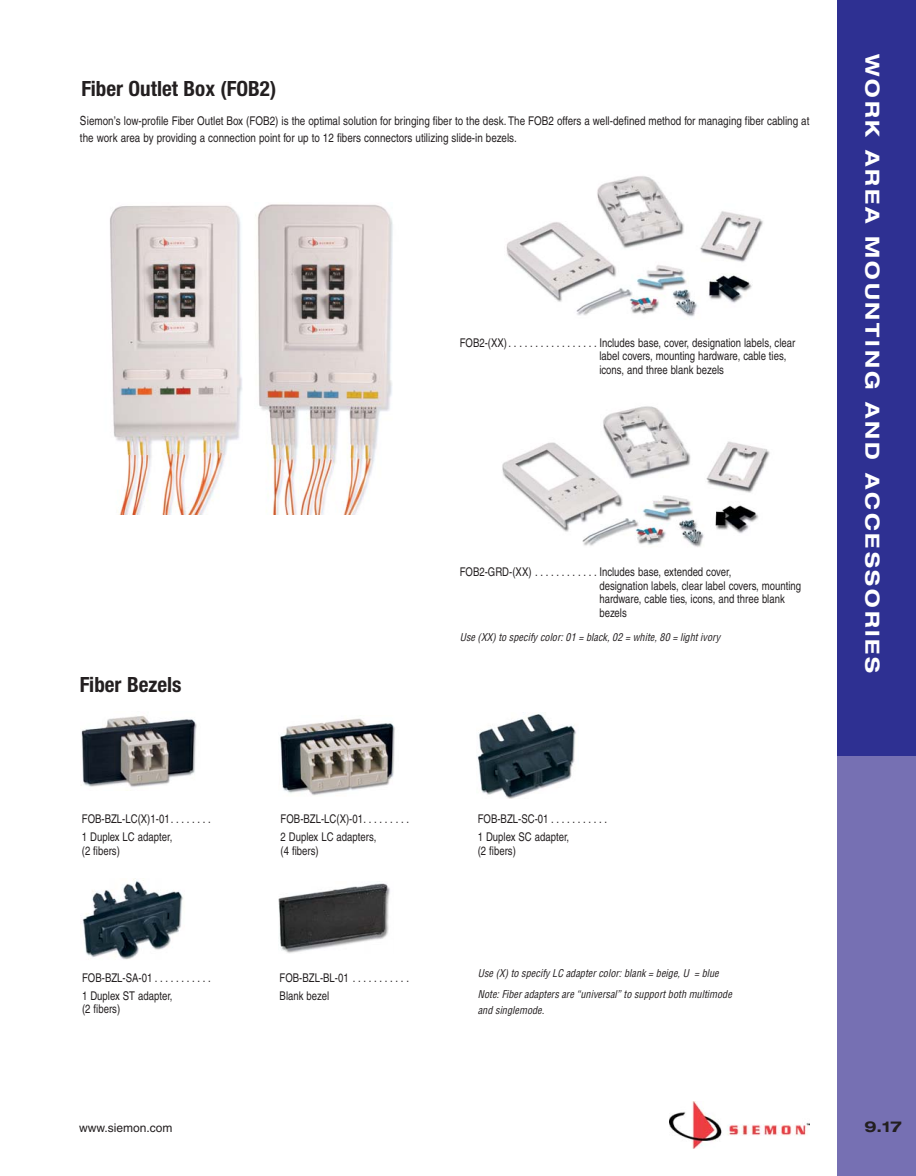
<style>
.page{position:relative;width:916px;height:1176px;background:#fff}
.page>*{position:absolute;margin:0;border:0;box-sizing:border-box;transform-origin:0 0}
.t1{font:700 condensed 21px "Helvetica Neue";color:#231f20}
.t2{font:700 expanded 19.5px "Helvetica Neue";letter-spacing:.15em;color:#fff}
.t3{font:700 expanded 15px "Helvetica Neue";color:#231f20}
.t4{font:12px/13.5px "Helvetica";color:#231f20;scale:.8 1}
.t5{font:12px/16.5px "Helvetica";color:#231f20;scale:.82 1}
.t6{font:12px "Helvetica";color:#231f20}
.t7{font:italic condensed 10.5px/21.3px "Helvetica";color:#231f20}
.s1{font-size:12.6px}
</style>
<div class="page">
<img style="left:110px;top:204px;width:283px;height:310px">
<img style="left:506px;top:176px;width:257px;height:141px">
<img style="left:502px;top:406px;width:268px;height:141px">
<img style="left:477px;top:712px;width:99px;height:87px">
<img style="left:81px;top:716px;width:116px;height:75px">
<img style="left:82px;top:878px;width:101px;height:82px">
<img style="left:280px;top:718px;width:115px;height:78px">
<img style="left:278px;top:883px;width:112px;height:70px">
<img style="left:669px;top:1101px;width:140px;height:47px">
<div style="left:837px;top:373px;width:78px;height:803px;background:#7670b3"></div>
<div style="left:837px;top:0;width:78px;height:756px;background:#2e3092"></div>
<h1 class="t1" style="left:81px;top:81px;width:196px">Fiber Outlet Box (FOB2)</h1>
<p class="t5" style="left:80px;top:114px;width:890px"><span class="s1">S</span>iemon’s low-profile Fiber Outlet Box (FOB2) is the optimal solution for bringing fiber to the desk. The FOB2 offers a well-defined method for managing fiber cabling at the work area by providing a connection point for up to 12 fibers connectors utilizing slide-in bezels.</p>
<p class="t4" style="left:599px;top:337px;width:246px;text-indent:-139px">FOB2-(XX) . . . . . . . . . . . . . . . . . Includes base, cover, designation labels, clear label covers, mounting hardware, cable ties, icons, and three blank bezels</p>
<h1 class="t1" style="left:80px;top:677px;width:103px">Fiber Bezels</h1>
<p class="t4" style="left:82px;top:811px;width:163px;line-height:18px">FOB-BZL-LC(X)1-01. . . . . . . .<br>1 Duplex LC adapter,</p>
<p class="t4" style="left:82px;top:845px;width:49px">(2 fibers)</p>
<p class="t4" style="left:82px;top:970px;width:162px;line-height:18px">FOB-BZL-SA-01 . . . . . . . . . . .<br>1 Duplex ST adapter,</p>
<p class="t4" style="left:82px;top:1003px;width:49px">(2 fibers)</p>
<p class="t6" style="left:79px;top:1123px;width:95px">www.siemon.com</p>
<p class="t4" style="left:599px;top:566px;width:254px;text-indent:-140px">FOB2-GRD-(XX) . . . . . . . . . . . . Includes base, extended cover,<br>designation labels, clear label covers, mounting hardware, cable ties, icons, and three blank bezels</p>
<p class="t7" style="left:459px;top:628px;width:262px">Use (XX)to specify color:01 = black,02 = white,80 = lightivory</p>
<p class="t4" style="left:280px;top:811px;width:162px;line-height:18px">FOB-BZL-LC(X)-01. . . . . . . . .<br>2 Duplex LC adapters,</p>
<p class="t4" style="left:280px;top:845px;width:49px">(4 fibers)</p>
<p class="t4" style="left:279px;top:970px;width:163px;line-height:18px">FOB-BZL-BL-01 . . . . . . . . . . .<br>Blank bezel</p>
<p class="t4" style="left:477px;top:811px;width:163px;line-height:18px">FOB-BZL-SC-01 . . . . . . . . . . .<br>1 Duplex SC adapter,</p>
<p class="t4" style="left:477px;top:845px;width:49px">(2 fibers)</p>
<p class="t7" style="left:477px;top:963px;width:257px">Use (X)to specify LC adaptercolor:blank = beige,U = blue<br>Note:Fiberadapters are “universal” to supportboth multimode</p>
<p class="t7" style="left:477px;top:1000px;width:70px">and singlemode.</p>
<h2 class="t2" style="left:879px;top:54px;width:621px;rotate:90deg">WORK AREA MOUNTING AND ACCESSORIES</h2>
<p class="t3" style="left:864px;top:1121px;width:39px">9.17</p>
</div>
